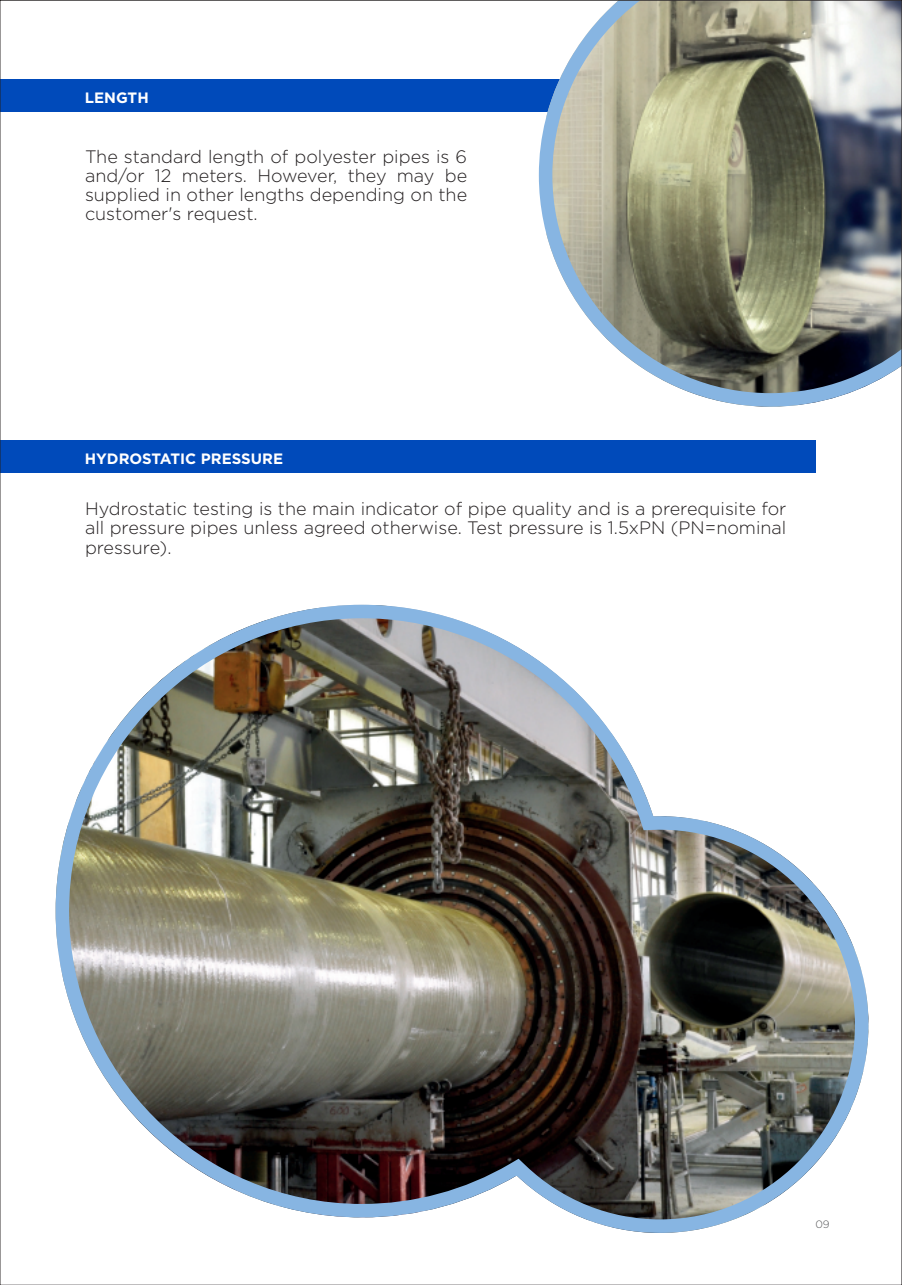
<style>
.page{position:relative;width:902px;height:1285px;background:#fff}
.page>*{position:absolute;margin:0;border:0;box-sizing:border-box;transform-origin:0 0}
.t1{font:300 18px/19px "Gotham OT";color:#231f20;text-align:justify}
.t2{font:700 15px "Gotham OT";color:#fff}
.t3{font:300 10.65px "Gotham OT";color:#57585a}
</style>
<div class="page">
<div style="left:0;top:79px;width:808px;height:33px;background:#004aba"></div>
<div style="left:0;top:440px;width:815px;height:33px;background:#004aba"></div>
<img style="left:55px;top:604px;width:814px;height:629px">
<svg style="left:539px;top:2px;width:360px;height:404px"></svg>
<p class="t2" style="left:85px;top:92px;width:65px">LENGTH</p>
<p class="t1" style="left:85px;top:148px;width:383px">The standard length of polyester pipes is 6 and/or 12 meters. However, they may be supplied in other lengths depending on the customer's request.</p>
<p class="t2" style="left:85px;top:453px;width:200px">HYDROSTATIC PRESSURE</p>
<p class="t1" style="left:85px;top:500px;width:703px">Hydrostatic testing is the main indicator of pipe quality and is a prerequisite for all pressure pipes unless agreed otherwise. Test pressure is 1.5xPN (PN=nominal pressure).</p>
<p class="t3" style="left:815px;top:1219px;width:16px">09</p>
</div>
